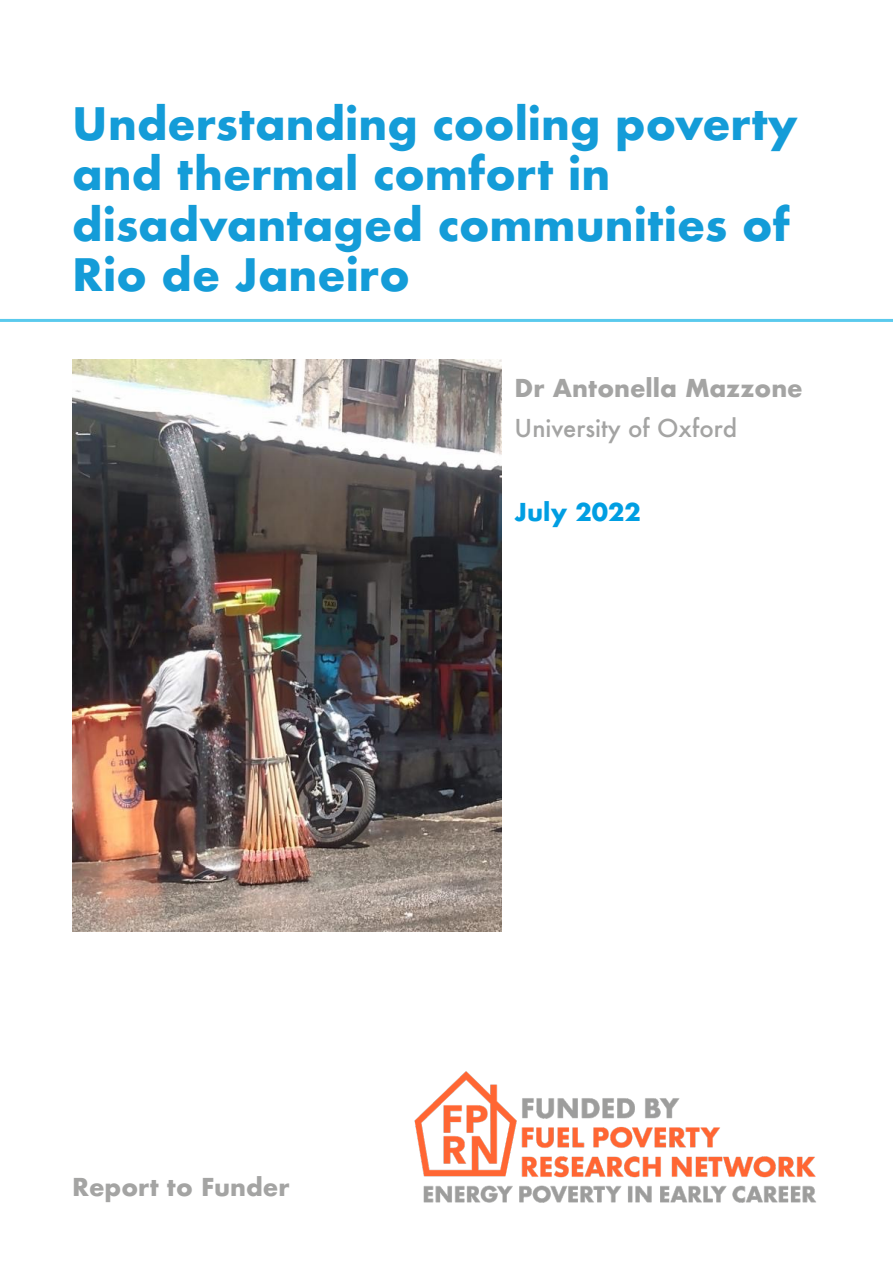
<style>
.page{position:relative;width:893px;height:1263px;background:#fff}
.page>*{position:absolute;margin:0;border:0;box-sizing:border-box;transform-origin:0 0}
.Heading_Top{font:700 43.5px/50.1px "Futura";color:#149cd8}
.Author{font:700 24px/40.5px "Futura";color:#a4a4a3}
.Author-2{font:700 24px "Futura";color:#009ee2}
.s1{font-weight:500}
</style>
<div class="page">
<img style="left:414px;top:1071px;width:402px;height:132px">
<hr style="left:0;top:319px;width:893px;height:3px;background:#5bcaed">
<img style="left:72px;top:360px;width:429px;height:571px">
<p class="Heading_Top" style="left:72px;top:99px;width:727px">Understanding cooling poverty and thermal comfort in disadvantaged communities of<br>Rio de Janeiro</p>
<p class="Author" style="left:514px;top:367px;width:290px">Dr Antonella Mazzone<br><span class="s1">University of Oxford</span></p>
<p class="Author-2" style="left:514px;top:495px;width:128px">July 2022</p>
<p class="Author" style="left:72px;top:1166px;width:219px">Report to Funder</p>
</div>
